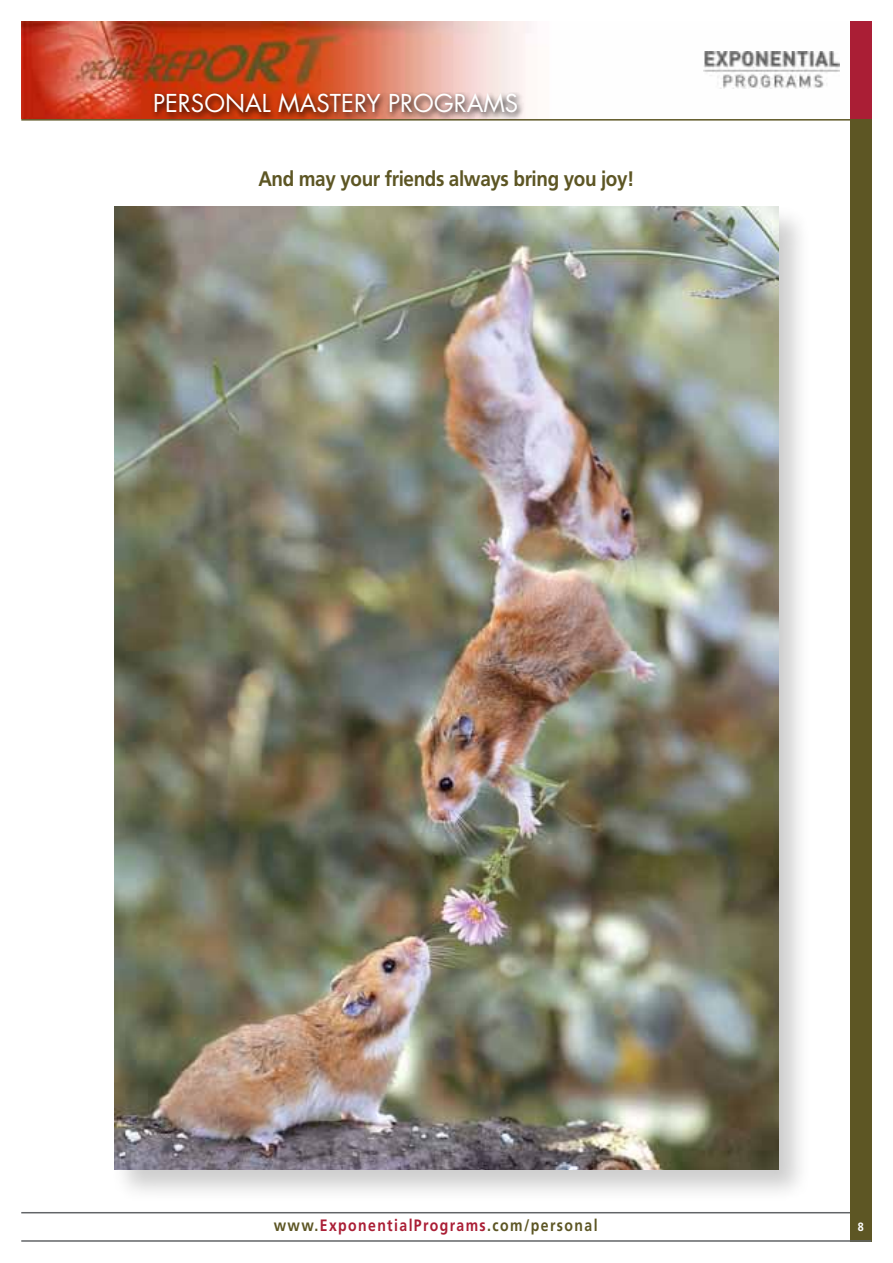
<style>
.page{position:relative;width:893px;height:1263px;background:#fff}
.page>*{position:absolute;margin:0;border:0;box-sizing:border-box;transform-origin:0 0}
.t1{font:24px "Futura";color:#fff}
.t2{font:700 21px "Frutiger";letter-spacing:-.02em;color:#5d5624;scale:.9 1}
.t3{font:700 16.5px "Frutiger";letter-spacing:.1em;color:#aa1e35;scale:.85 1}
.t4{font:700 12px "Frutiger";color:#fff;scale:.9 1}
.s1{color:#5d5624}
</style>
<div class="page">
<img style="left:21px;top:21px;width:819px;height:98px">
<hr style="left:21px;top:1212px;width:850px;height:1px;background:#626568">
<div style="left:850px;top:21px;width:22px;height:98px;background:#aa1e35"></div>
<div style="left:850px;top:119px;width:22px;height:1123px;background:#5d5624"></div>
<hr style="left:21px;top:1240px;width:850px;height:2px;background:#626568">
<hr style="left:21px;top:119px;width:850px;height:2px;background:#5d5624">
<img style="left:704px;top:52px;width:135px;height:36px">
<div style="left:151px;top:89px;width:374px;height:31px;background:#000;opacity:.9"></div>
<div style="left:110px;top:202px;width:701px;height:1000px;background:#000;opacity:.2"></div>
<img style="left:115px;top:207px;width:663px;height:962px">
<h1 class="t1" style="left:153px;top:87px;width:367px">PERSONAL MASTERY PROGRAMS</h1>
<p class="t2" style="left:258px;top:167px;width:420px">And may your friends always bring you joy!</p>
<p class="t3" style="left:274px;top:1215px;width:383px"><span class="s1">www.</span>ExponentialPrograms<span class="s1">.com/personal</span></p>
<p class="t4" style="left:858px;top:1219px;width:8px">8</p>
</div>
